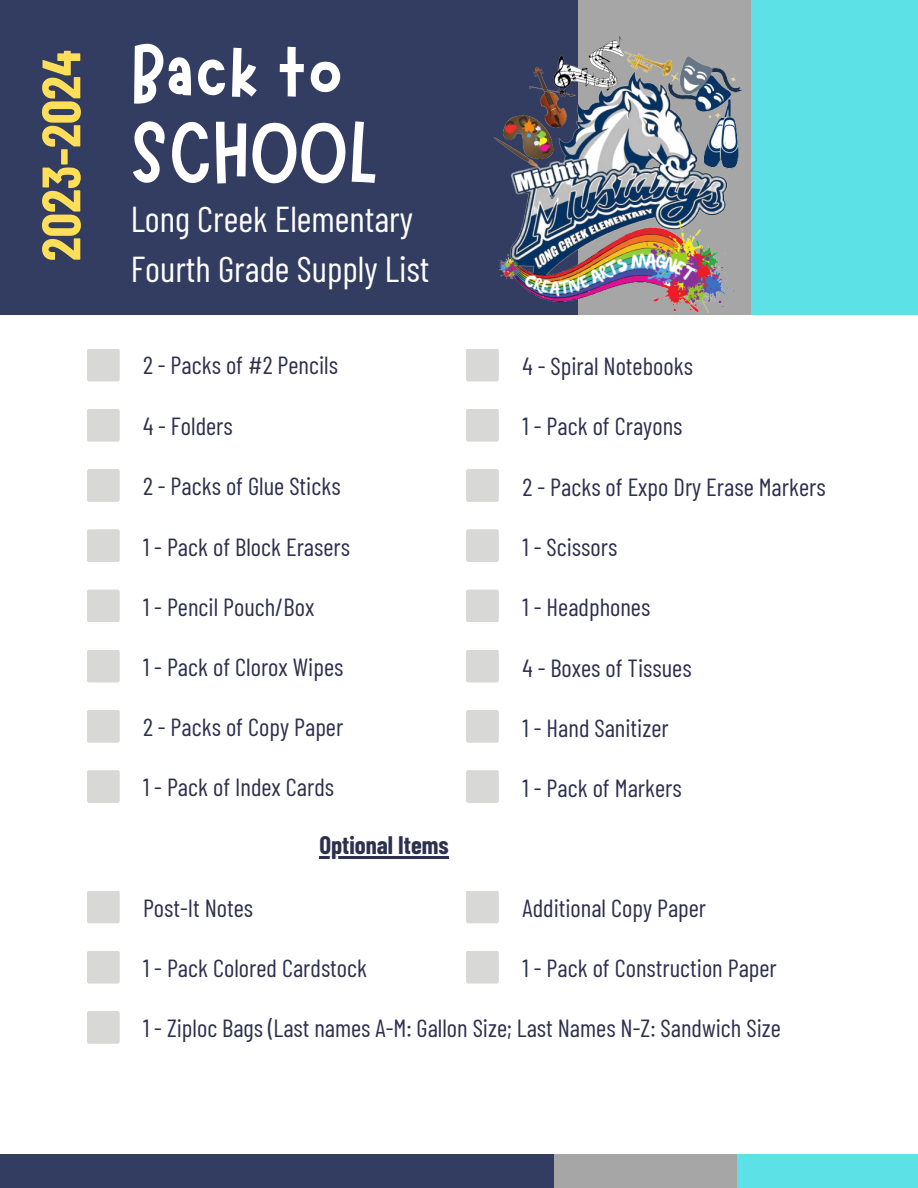
<style>
.page{position:relative;width:918px;height:1188px;background:#fff}
.page>*{position:absolute;margin:0;border:0;box-sizing:border-box;transform-origin:0 0}
.t1{font:88.95px "Marykate";color:#fff}
.t2{font:84.6px "Marykate";color:#fff}
.t3{font:700 54px "Barlow Condensed";color:#ffde59}
.t4{font:36px "Barlow Condensed";color:#fff}
.t5{font:24.75px "Barlow Condensed";color:#2d304e}
.t6{font:700 24.75px "Barlow Condensed";color:#2d304e}
</style>
<div class="page">
<div style="left:578px;top:0;width:177px;height:314px;background:#a6a6a6"></div>
<div style="left:751px;top:0;width:167px;height:314px;background:#5ce1e6"></div>
<div style="left:0;top:0;width:578px;height:314px;background:#333d61"></div>
<div style="left:554px;top:1154px;width:186px;height:34px;background:#a6a6a6"></div>
<div style="left:738px;top:1154px;width:180px;height:34px;background:#5ce1e6"></div>
<div style="left:0;top:1154px;width:554px;height:34px;background:#333d61"></div>
<div style="left:87px;top:349px;width:33px;height:32px;background:#d8d8d7;border-radius:2px"></div>
<div style="left:466px;top:349px;width:33px;height:32px;background:#d8d8d7;border-radius:2px"></div>
<div style="left:87px;top:590px;width:33px;height:32px;background:#d8d8d7;border-radius:2px"></div>
<div style="left:466px;top:590px;width:33px;height:32px;background:#d8d8d7;border-radius:2px"></div>
<div style="left:87px;top:469px;width:33px;height:33px;background:#d8d8d7;border-radius:2px"></div>
<div style="left:466px;top:469px;width:33px;height:33px;background:#d8d8d7;border-radius:2px"></div>
<div style="left:87px;top:710px;width:33px;height:33px;background:#d8d8d7;border-radius:2px"></div>
<div style="left:466px;top:710px;width:33px;height:33px;background:#d8d8d7;border-radius:2px"></div>
<div style="left:87px;top:951px;width:33px;height:33px;background:#d8d8d7;border-radius:2px"></div>
<div style="left:466px;top:951px;width:33px;height:33px;background:#d8d8d7;border-radius:2px"></div>
<div style="left:87px;top:409px;width:33px;height:33px;background:#d8d8d7;border-radius:2px"></div>
<div style="left:466px;top:409px;width:33px;height:33px;background:#d8d8d7;border-radius:2px"></div>
<div style="left:87px;top:650px;width:33px;height:33px;background:#d8d8d7;border-radius:2px"></div>
<div style="left:466px;top:650px;width:33px;height:33px;background:#d8d8d7;border-radius:2px"></div>
<div style="left:87px;top:891px;width:33px;height:32px;background:#d8d8d7;border-radius:2px"></div>
<div style="left:466px;top:891px;width:33px;height:32px;background:#d8d8d7;border-radius:2px"></div>
<div style="left:87px;top:529px;width:33px;height:33px;background:#d8d8d7;border-radius:2px"></div>
<div style="left:466px;top:529px;width:33px;height:33px;background:#d8d8d7;border-radius:2px"></div>
<div style="left:87px;top:770px;width:33px;height:33px;background:#d8d8d7;border-radius:2px"></div>
<div style="left:466px;top:770px;width:33px;height:33px;background:#d8d8d7;border-radius:2px"></div>
<div style="left:87px;top:1011px;width:33px;height:33px;background:#d8d8d7;border-radius:2px"></div>
<img style="left:471px;top:36px;width:296px;height:279px">
<hr style="left:319px;top:857px;width:130px;height:2px;background:#2d304e">
<p class="t3" style="left:26px;top:261px;width:213px;rotate:-90deg">2023-2024</p>
<p class="t2" style="left:131px;top:19px;width:214px">Back to</p>
<p class="t1" style="left:131px;top:95px;width:250px">SCHOOL</p>
<p class="t4" style="left:131px;top:196px;width:284px">Long Creek Elementary</p>
<p class="t4" style="left:131px;top:246px;width:300px">Fourth Grade Supply List</p>
<p class="t5" style="left:143px;top:350px;width:197px">2 - Packs of #2 Pencils</p>
<p class="t5" style="left:523px;top:350px;width:172px">4 - Spiral Notebooks</p>
<p class="t5" style="left:143px;top:410px;width:91px">4 - Folders</p>
<p class="t5" style="left:523px;top:410px;width:161px">1 - Pack of Crayons</p>
<p class="t5" style="left:143px;top:471px;width:199px">2 - Packs of Glue Sticks</p>
<p class="t5" style="left:523px;top:471px;width:305px">2 - Packs of Expo Dry Erase Markers</p>
<p class="t5" style="left:143px;top:531px;width:209px">1 - Pack of Block Erasers</p>
<p class="t5" style="left:523px;top:532px;width:96px">1 - Scissors</p>
<p class="t5" style="left:143px;top:591px;width:173px">1 - Pencil Pouch/Box</p>
<p class="t5" style="left:523px;top:592px;width:129px">1 - Headphones</p>
<p class="t5" style="left:143px;top:651px;width:202px">1 - Pack of Clorox Wipes</p>
<p class="t5" style="left:523px;top:652px;width:171px">4 - Boxes of Tissues</p>
<p class="t5" style="left:143px;top:711px;width:202px">2 - Packs of Copy Paper</p>
<p class="t5" style="left:523px;top:712px;width:148px">1 - Hand Sanitizer</p>
<p class="t5" style="left:143px;top:772px;width:193px">1 - Pack of Index Cards</p>
<p class="t5" style="left:523px;top:772px;width:161px">1 - Pack of Markers</p>
<p class="t6" style="left:319px;top:830px;width:131px">Optional Items</p>
<p class="t5" style="left:143px;top:892px;width:112px">Post-It Notes</p>
<p class="t5" style="left:523px;top:892px;width:185px">Additional Copy Paper</p>
<p class="t5" style="left:143px;top:952px;width:226px">1 - Pack Colored Cardstock</p>
<p class="t5" style="left:523px;top:952px;width:256px">1 - Pack of Construction Paper</p>
<p class="t5" style="left:143px;top:1012px;width:639px">1 - Ziploc Bags (Last names A-M: Gallon Size; Last Names N-Z: Sandwich Size</p>
</div>
